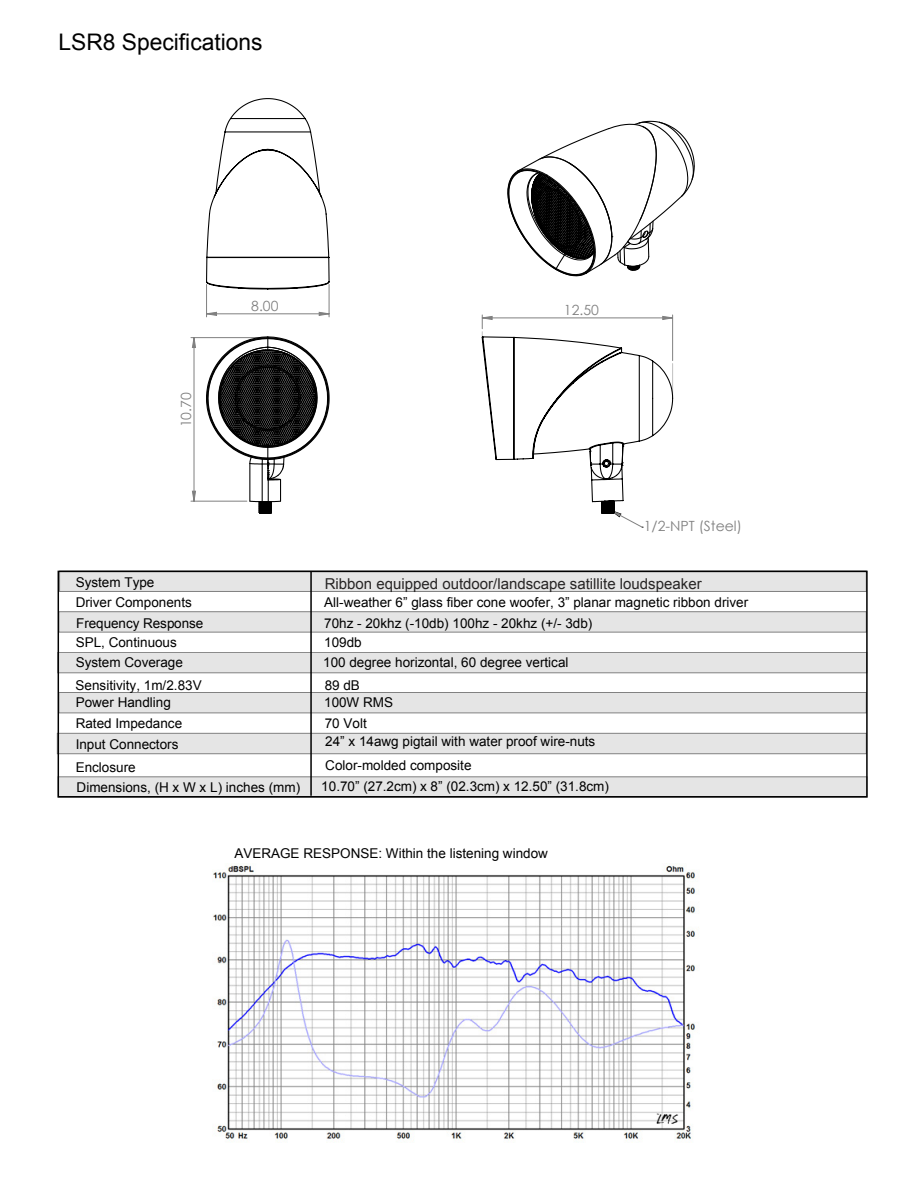
<style>
.page{position:relative;width:918px;height:1188px;background:#fff}
.page>*{position:absolute;margin:0;border:0;box-sizing:border-box;transform-origin:0 0}
.t1{font:22.8px "Arial";color:#000}
.t2{font:15px "Arial";color:#272525}
.t3{font:14.1px "Century Gothic";color:#808080}
.t4{font:13.5px/20.9px "Arial";color:#000}
</style>
<div class="page">
<svg style="left:481px;top:315px;width:193px;height:213px"></svg>
<hr style="left:191px;top:337px;width:74px;height:1px;background:#808080">
<hr style="left:191px;top:501px;width:56px;height:1px;background:#808080">
<svg style="left:192px;top:337px;width:4px;height:165px"></svg>
<svg style="left:205px;top:336px;width:125px;height:178px"></svg>
<hr style="left:249px;top:463px;width:1px;height:38px;background:#000">
<hr style="left:206px;top:285px;width:1px;height:32px;background:#808080">
<hr style="left:329px;top:285px;width:1px;height:32px;background:#808080">
<svg style="left:207px;top:311px;width:123px;height:5px"></svg>
<svg style="left:206px;top:98px;width:124px;height:192px"></svg>
<svg style="left:507px;top:120px;width:188px;height:157px"></svg>
<img style="left:212px;top:864px;width:484px;height:277px">
<div style="left:58px;top:776px;width:809px;height:22px;background:#e5e5e5"></div>
<svg style="left:58px;top:611px;width:809px;height:22px;background:#dcdcdc"></svg>
<div style="left:58px;top:692px;width:809px;height:21px;background:#e5e5e5"></div>
<div style="left:57px;top:733px;width:810px;height:21px;background:#e5e5e5"></div>
<div style="left:59px;top:571px;width:808px;height:21px;background:#e5e5e5"></div>
<div style="left:57px;top:652px;width:810px;height:21px;background:#e5e5e5"></div>
<div style="left:58px;top:571px;width:810px;height:227px;border:2px solid #000"></div>
<hr style="left:310px;top:572px;width:2px;height:224px;background:#000">
<h1 class="t1" style="left:58px;top:27px;width:206px">LSR8 Specifications</h1>
<p class="t3" style="left:176px;top:427px;width:37px;rotate:-90deg">10.70</p>
<p class="t4" style="left:76px;top:572px;width:118px;line-height:20.4px">System Type<br>Driver Components</p>
<p class="t4" style="left:76px;top:632px;width:103px">SPL, Continuous</p>
<p class="t4" style="left:76px;top:613px;width:129px">Frequency Response</p>
<p class="t3" style="left:251px;top:296px;width:29px">8.00</p>
<p class="t3" style="left:564px;top:300px;width:37px">12.50</p>
<p class="t3" style="left:644px;top:516px;width:100px">1/2-NPT (Steel)</p>
<p class="t2" style="left:325px;top:573px;width:378px">Ribbon equipped outdoor/landscape satillite loudspeaker</p>
<p class="t4" style="left:324px;top:592px;width:426px">All-weather 6” glass fiber cone woofer, 3” planar magnetic ribbon driver<br>70hz - 20khz (-10db) 100hz - 20khz (+/- 3db)</p>
<p class="t4" style="left:324px;top:632px;width:39px">109db</p>
<p class="t4" style="left:76px;top:652px;width:109px">System Coverage</p>
<p class="t4" style="left:323px;top:652px;width:247px">100 degree horizontal, 60 degree vertical</p>
<p class="t4" style="left:76px;top:675px;width:128px">Sensitivity, 1m/2.83V</p>
<p class="t4" style="left:324px;top:677px;width:70px;line-height:17px">89 dB<br>100W RMS</p>
<p class="t4" style="left:325px;top:730px;width:272px;line-height:23.2px">24” x 14awg pigtail with water proof wire-nuts<br>Color-molded composite</p>
<p class="t4" style="left:321px;top:776px;width:289px">10.70” (27.2cm) x 8” (02.3cm) x 12.50” (31.8cm)</p>
<p class="t4" style="left:76px;top:692px;width:108px">Power Handling<br>Rated Impedance<br>Input Connectors</p>
<p class="t4" style="left:76px;top:757px;width:62px">Enclosure</p>
<p class="t4" style="left:325px;top:713px;width:44px">70 Volt</p>
<p class="t4" style="left:77px;top:777px;width:225px">Dimensions, (H x W x L) inches (mm)</p>
<p class="t4" style="left:234px;top:843px;width:315px">AVERAGE RESPONSE: Within the listening window</p>
</div>
